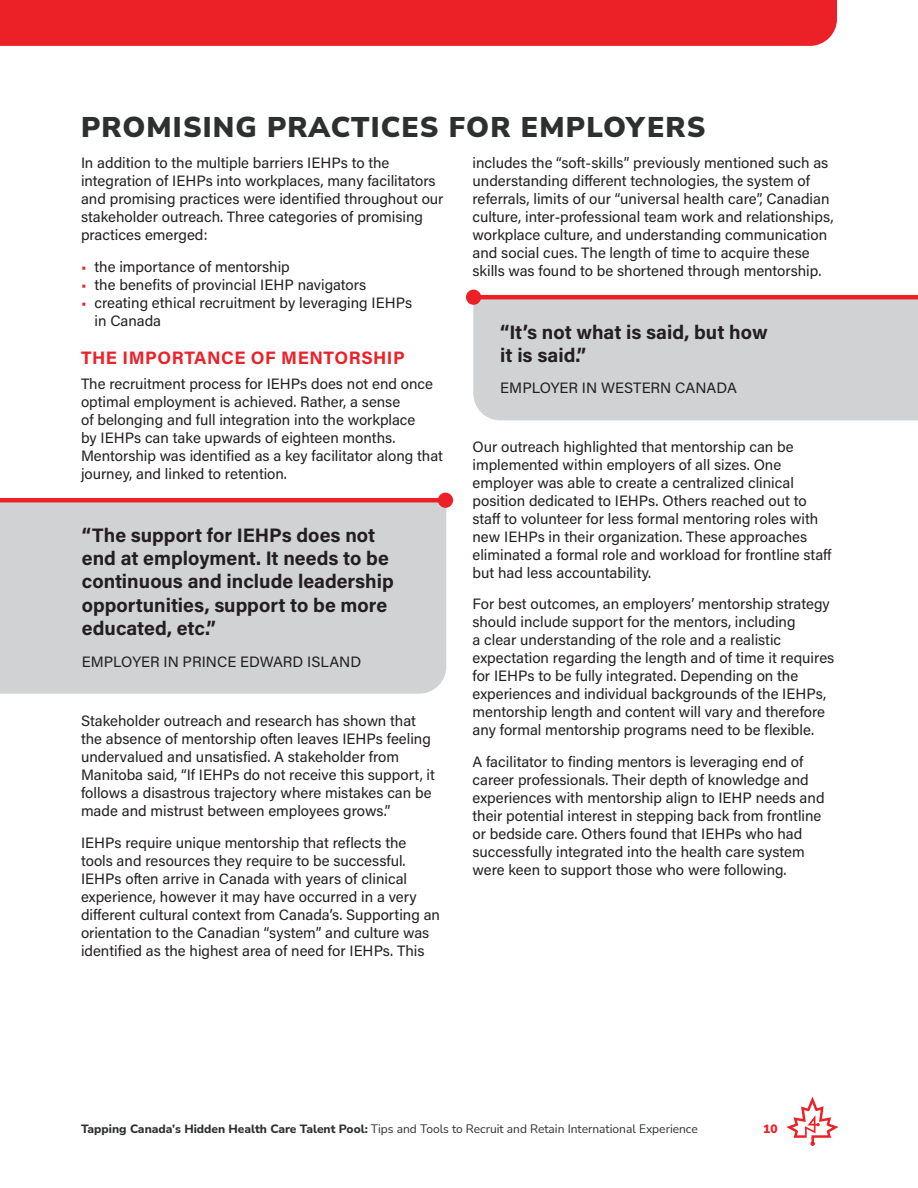
<style>
.page{position:relative;width:918px;height:1188px;background:#fff}
.page>*{position:absolute;margin:0;border:0;box-sizing:border-box;transform-origin:0 0}
.t1{font:900 28.5px "Nunito Sans";letter-spacing:.04em;color:#2e2f2f}
.pull_quotes{font:700 19.5px/23.4px "Acumin Pro";color:#231f20}
.t2{font:700 18px "Acumin Pro";letter-spacing:.03em;color:#ec2127}
.body{font:15px/18px "Acumin Pro";color:#231f20}
.pull_quote_-_name{font:15px "Acumin Pro";color:#231f20}
.t3{font:12px "Nunito Sans";color:#2e2f2f}
.t4{font:900 12px "Nunito Sans";color:#ec2127}
.s1{color:#ec2127}
.s2{font-weight:800}
</style>
<div class="page">
<div style="left:0;top:0;width:837px;height:46px;background:#ec2127"></div>
<svg style="left:786px;top:1097px;width:53px;height:49px"></svg>
<div style="left:0;top:502px;width:446px;height:192px;background:#d1d2d4"></div>
<div style="left:473px;top:299px;width:445px;height:121px;background:#d1d2d4"></div>
<hr style="left:0;top:498px;width:442px;height:4px;background:#ec2127">
<div style="left:438px;top:493px;width:15px;height:15px;background:#ec2127;border-radius:50%"></div>
<hr style="left:477px;top:295px;width:441px;height:4px;background:#ec2127">
<div style="left:466px;top:290px;width:15px;height:15px;background:#ec2127;border-radius:50%"></div>
<p class="t1" style="left:81px;top:107px;width:626px">PROMISING PRACTICES FOR EMPLOYERS</p>
<p class="body" style="left:81px;top:153px;width:364px">In addition to the multiple barriers IEHPs to the integration of IEHPs into workplaces, many facilitators and promising practices were identified throughout our stakeholder outreach. Three categories of promising practices emerged:</p>
<p class="body" style="left:81px;top:257px;width:210px"><span class="s1">•</span> the importance of mentorship</p>
<p class="body" style="left:81px;top:275px;width:287px"><span class="s1">•</span> the benefits of provincial IEHP navigators</p>
<p class="body" style="left:94px;top:293px;width:319px;text-indent:-14px"><span class="s1">•</span> creating ethical recruitment by leveraging IEHPs in Canada</p>
<p class="t2" style="left:81px;top:345px;width:325px">THE IMPORTANCE OF MENTORSHIP</p>
<p class="body" style="left:81px;top:374px;width:363px">The recruitment process for IEHPs does not end once optimal employment is achieved. Rather, a sense<br>of belonging and full integration into the workplace<br>by IEHPs can take upwards of eighteen months.<br>Mentorship was identified as a key facilitator along that journey, and linked to retention.</p>
<p class="body" style="left:472px;top:153px;width:363px">includes the “soft-skills” previously mentioned such as understanding different technologies, the system of referrals, limits of our “universal health care”, Canadian culture, inter-professional team work and relationships, workplace culture, and understanding communication and social cues. The length of time to acquire these skills was found to be shortened through mentorship.</p>
<p class="pull_quotes" style="left:500px;top:319px;width:269px">“It’s not what is said, but how it is said.”</p>
<p class="pull_quote_-_name" style="left:500px;top:378px;width:238px">EMPLOYER IN WESTERN CANADA</p>
<p class="body" style="left:472px;top:437px;width:361px">Our outreach highlighted that mentorship can be implemented within employers of all sizes. One employer was able to create a centralized clinical position dedicated to IEHPs. Others reached out to staff to volunteer for less formal mentoring roles with new IEHPs in their organization. These approaches eliminated a formal role and workload for frontline staff but had less accountability.</p>
<p class="body" style="left:472px;top:594px;width:363px">For best outcomes, an employers’ mentorship strategy should include support for the mentors, including<br>a clear understanding of the role and a realistic expectation regarding the length and of time it requires for IEHPs to be fully integrated. Depending on the experiences and individual backgrounds of the IEHPs, mentorship length and content will vary and therefore any formal mentorship programs need to be flexible.</p>
<p class="body" style="left:472px;top:752px;width:354px">A facilitator to finding mentors is leveraging end of career professionals. Their depth of knowledge and experiences with mentorship align to IEHP needs and their potential interest in stepping back from frontline or bedside care. Others found that IEHPs who had successfully integrated into the health care system were keen to support those who were following.</p>
<p class="pull_quotes" style="left:82px;top:522px;width:314px">“The support for IEHPs does not end at employment. It needs to be continuous and include leadership opportunities, support to be more educated, etc.”</p>
<p class="pull_quote_-_name" style="left:82px;top:651px;width:281px">EMPLOYER IN PRINCE EDWARD ISLAND</p>
<p class="body" style="left:81px;top:711px;width:356px">Stakeholder outreach and research has shown that the absence of mentorship often leaves IEHPs feeling undervalued and unsatisfied. A stakeholder from Manitoba said, “If IEHPs do not receive this support, it follows a disastrous trajectory where mistakes can be made and mistrust between employees grows.”</p>
<p class="body" style="left:81px;top:833px;width:361px">IEHPs require unique mentorship that reflects the tools and resources they require to be successful.<br>IEHPs often arrive in Canada with years of clinical experience, however it may have occurred in a very different cultural context from Canada’s. Supporting an orientation to the Canadian “system” and culture was identified as the highest area of need for IEHPs. This</p>
<p class="t3" style="left:81px;top:1121px;width:618px"><span class="s2">Tapping Canada’s Hidden Health Care Talent Pool:</span> Tips and Tools to Recruit and Retain International Experience</p>
<p class="t4" style="left:763px;top:1121px;width:16px">10</p>
</div>
